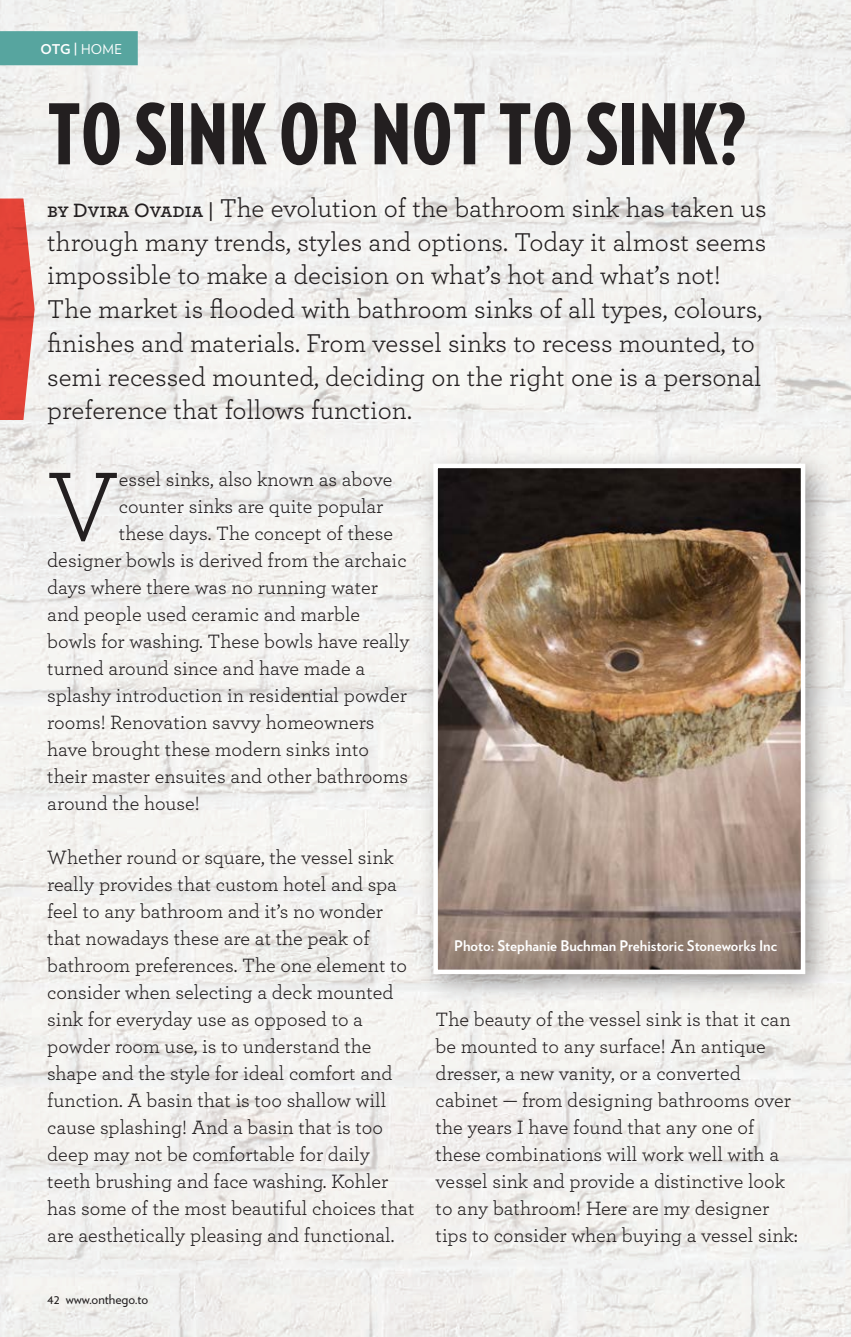
<style>
.page{position:relative;width:851px;height:1337px;background:#fff}
.page>*{position:absolute;margin:0;border:0;box-sizing:border-box;transform-origin:0 0}
.Archer_Book{font:102.38px "Archer";color:#231f20}
.Archer_Book-2{font:900 83.25px "Verlag Compressed";letter-spacing:.015em;color:#231f20}
.Archer_Book-3{font:27px/33.8px "Archer";color:#231f20}
.Archer_Book-4{font:20.25px/27px "Archer";color:#231f20}
.Archer_Book-5{font:700 14.62px "Verlag";color:#fff}
.t1{font:13.5px "Verlag";color:#231f20}
.t2{font:700 13.5px "Verlag";color:#fff}
.s1{font-weight:400}
.s2{font-weight:600;font-size:20.25px}
</style>
<div class="page">
<img style="left:0;top:0;width:850px;height:1336px">
<div style="left:0;top:31px;width:138px;height:34px;background:#57a59f"></div>
<svg style="left:0;top:198px;width:35px;height:222px;background:#e46156"></svg>
<div style="left:417px;top:448px;width:418px;height:555px;background:#231f20;opacity:.4"></div>
<img style="left:438px;top:469px;width:362px;height:500px">
<div style="left:433px;top:464px;width:372px;height:510px;border:4px solid #fff"></div>
<p class="t2" style="left:40px;top:38px;width:83px">OTG | <span class="s1">HOME</span></p>
<p class="Archer_Book-2" style="left:48px;top:72px;width:699px">TO SINK OR NOT TO SINK?</p>
<p class="Archer_Book-3" style="left:47px;top:190px;width:721px"><span class="s2">by Dvira Ovadia |</span> The evolution of the bathroom sink has taken us through many trends, styles and options. Today it almost seems impossible to make a decision on what’s hot and what’s not!<br>The market is flooded with bathroom sinks of all types, colours, finishes and materials. From vessel sinks to recess mounted, to semi recessed mounted, deciding on the right one is a personal preference that follows function.</p>
<p class="Archer_Book" style="left:47px;top:435px;width:73px">V</p>
<p class="Archer_Book-4" style="left:119px;top:465px;width:275px">essel sinks, also known as above</p>
<p class="Archer_Book-4" style="left:119px;top:492px;width:266px">counter sinks are quite popular</p>
<p class="Archer_Book-4" style="left:119px;top:519px;width:276px">these days. The concept of these</p>
<p class="Archer_Book-4" style="left:47px;top:546px;width:361px">designer bowls is derived from the archaic</p>
<p class="Archer_Book-4" style="left:47px;top:573px;width:332px">days where there was no running water</p>
<p class="Archer_Book-4" style="left:47px;top:600px;width:314px">and people used ceramic and marble</p>
<p class="Archer_Book-4" style="left:47px;top:627px;width:364px">bowls for washing. These bowls have really</p>
<p class="Archer_Book-4" style="left:47px;top:654px;width:319px">turned around since and have made a</p>
<p class="Archer_Book-4" style="left:47px;top:681px;width:361px">splashy introduction in residential powder</p>
<p class="Archer_Book-4" style="left:47px;top:708px;width:329px">rooms! Renovation savvy homeowners</p>
<p class="Archer_Book-4" style="left:47px;top:735px;width:323px">have brought these modern sinks into</p>
<p class="Archer_Book-4" style="left:47px;top:762px;width:362px">their master ensuites and other bathrooms</p>
<p class="Archer_Book-4" style="left:47px;top:789px;width:154px">around the house!</p>
<p class="Archer_Book-4" style="left:47px;top:843px;width:369px">Whether round or square, the vessel sink really provides that custom hotel and spa feel to any bathroom and it’s no wonder that nowadays these are at the peak of bathroom preferences. The one element to consider when selecting a deck mounted sink for everyday use as opposed to a powder room use, is to understand the shape and the style for ideal comfort and function. A basin that is too shallow will cause splashing! And a basin that is too deep may not be comfortable for daily teeth brushing and face washing. Kohler has some of the most beautiful choices that are aesthetically pleasing and functional.</p>
<p class="t1" style="left:47px;top:1288px;width:102px">42 www.onthego.to</p>
<p class="Archer_Book-5" style="left:454px;top:934px;width:324px">Photo: Stephanie Buchman Prehistoric Stoneworks Inc</p>
<p class="Archer_Book-4" style="left:435px;top:1005px;width:364px">The beauty of the vessel sink is that it can be mounted to any surface! An antique dresser, a new vanity, or a converted cabinet — from designing bathrooms over the years I have found that any one of these combinations will work well with a vessel sink and provide a distinctive look to any bathroom! Here are my designer tips to consider when buying a vessel sink:</p>
</div>
